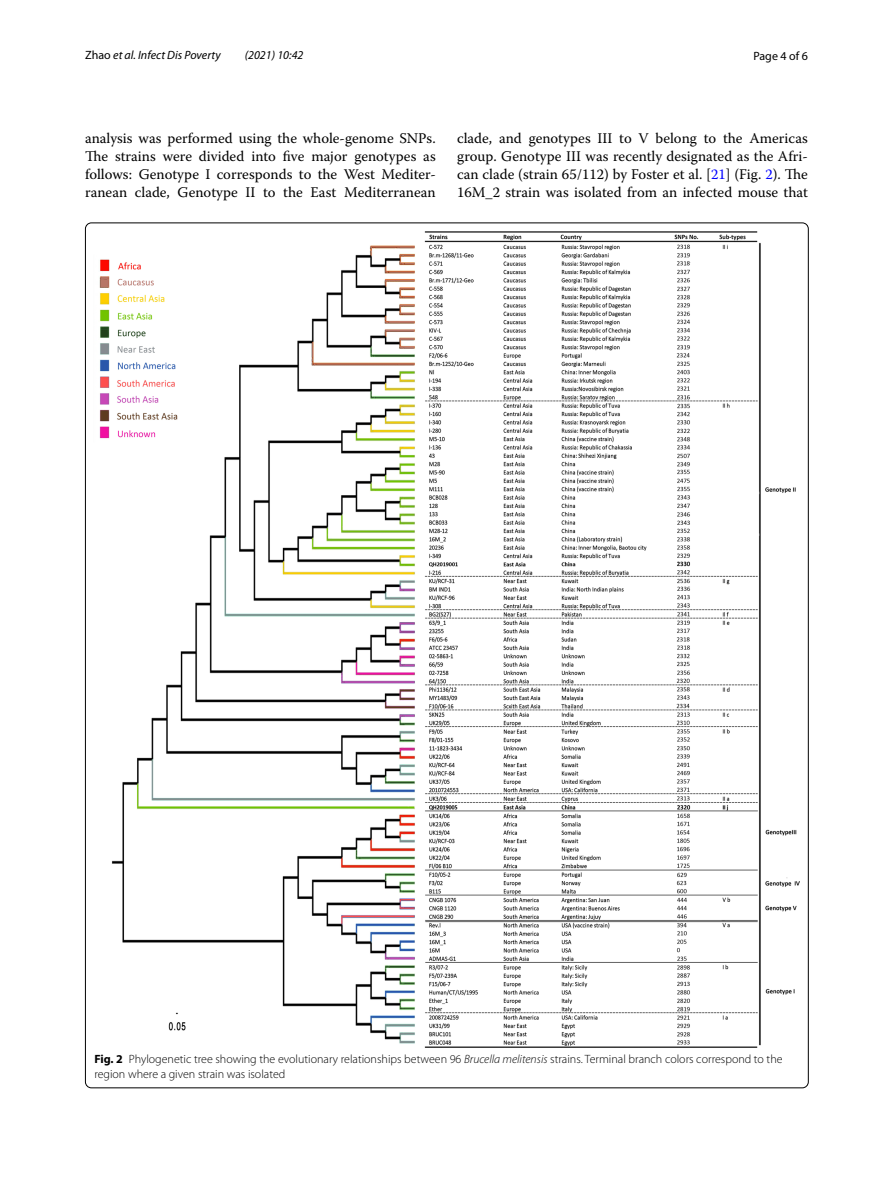
<style>
.page{position:relative;width:893px;height:1187px;background:#fff}
.page>*{position:absolute;margin:0;border:0;box-sizing:border-box;transform-origin:0 0}
.t1{font:14.7px/18px "Warnock Pro";color:#000;text-align:justify}
.t2{font:300 12px/15px "Myriad Pro";color:#000}
.t3{font:italic 12px "Myriad Pro";color:#000}
.t4{font:12px "Myriad Pro";color:#000}
.s1{font-style:normal}
.s2{color:#00f}
.s3{font-weight:700}
.s4{font-style:italic}
</style>
<div class="page">
<img style="left:99px;top:232px;width:701px;height:815px">
<p class="t3" style="left:85px;top:48px;width:137px"><span class="s1">Zhao</span> et al. Infect Dis Poverty</p>
<p class="t3" style="left:245px;top:48px;width:60px">(2021) 10:42</p>
<p class="t4" style="left:753px;top:48px;width:56px">Page 4 of 6</p>
<p class="t1" style="left:85px;top:128px;width:352px">analysis was performed using the whole-genome SNPs.<br>The strains were divided into five major genotypes as follows: Genotype I corresponds to the West Mediter&shy;ranean clade, Genotype II to the East Mediterranean</p>
<p class="t1" style="left:457px;top:128px;width:352px">clade, and genotypes III to V belong to the Americas group. Genotype III was recently designated as the Afri&shy;can clade (strain 65/112) by Foster et al. [<span class="s2">21</span>] (Fig. <span class="s2">2</span>). The 16M_2 strain was isolated from an infected mouse that</p>
<p class="t2" style="left:94px;top:1051px;width:690px"><span class="s3">Fig. 2</span> Phylogenetic tree showing the evolutionary relationships between 96 <span class="s4">Brucella melitensis</span> strains. Terminal branch colors correspond to the region where a given strain was isolated</p>
</div>
